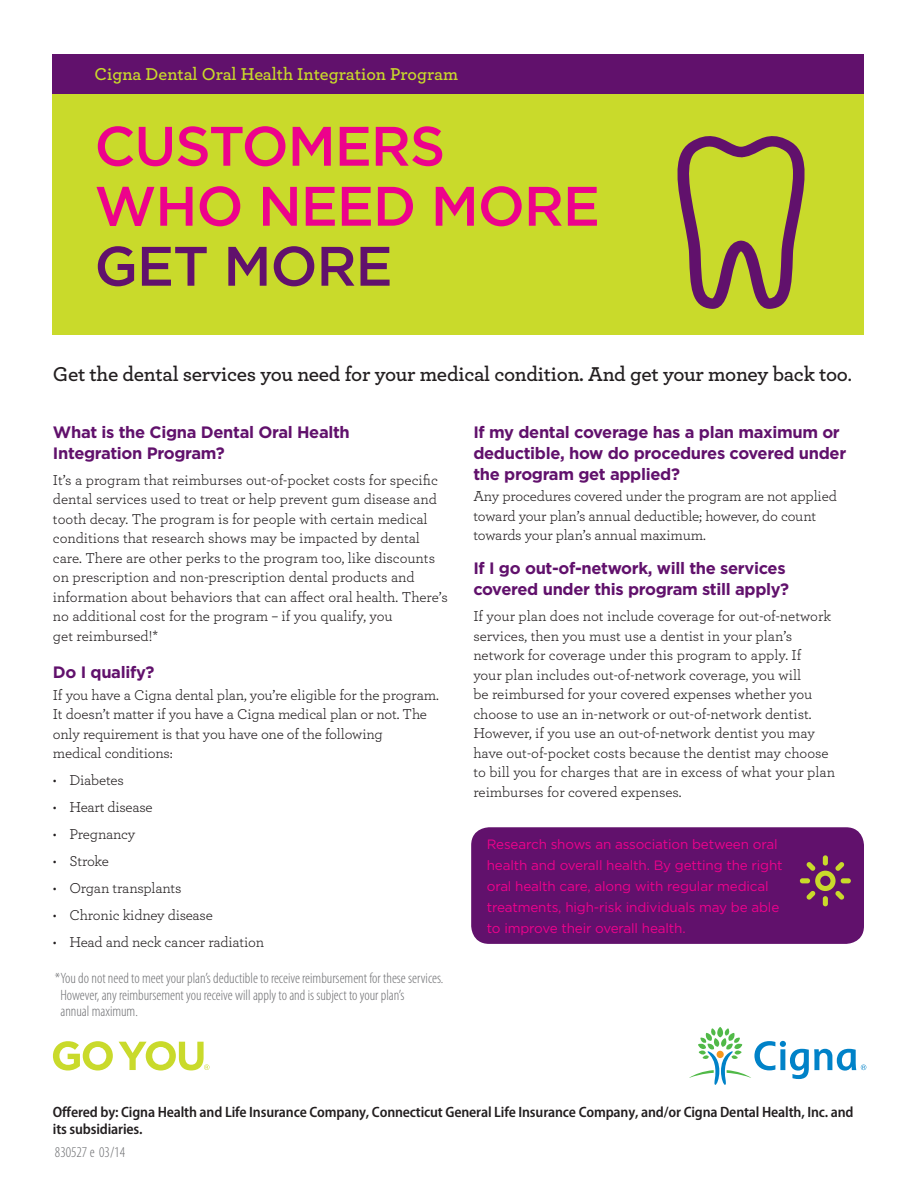
<style>
.page{position:relative;width:918px;height:1188px;background:#fff}
.page>*{position:absolute;margin:0;border:0;box-sizing:border-box;transform-origin:0 0}
.G-lower_case_head{font:500 55.5px/60px "Gotham";letter-spacing:-.02em;color:#ed028c}
.A-Intro_Copy{font:600 21px "Archer";letter-spacing:-.01em;color:#231f20}
.A-Eyebrow{font:600 18px "Archer";color:#c9da2b}
.G-Subhead-color{font:700 16.5px/21px "Gotham";letter-spacing:-.02em;color:#61116c}
.A-Body_Copy{font:15px/19.5px "Archer";letter-spacing:-.01em;color:#231f20}
.M-Sources-Footnotes{font:300 condensed 15px/16.5px "Myriad Pro";color:#6c6d70}
.M-Insured_legal{font:600 semi-condensed 15px/16.5px "Myriad Pro";letter-spacing:-.01em;color:#231f20}
.A-Bullet_Copy{font:15px "Archer";letter-spacing:-.01em;color:#231f20}
.M-Legal_copy_Cat{font:300 condensed 15px "Myriad Pro";color:#6c6d70}
.A-sidebar_text_alter{font:13.5px/21px "Gotham";letter-spacing:-.01em;color:#ed028c}
.s1{color:#61116c}
.s2{font-size:18px}
</style>
<div class="page">
<div style="left:53px;top:54px;width:811px;height:281px;background:#c9da2b"></div>
<svg style="left:689px;top:1027px;width:177px;height:58px"></svg>
<svg style="left:53px;top:1041px;width:60px;height:30px"></svg>
<svg style="left:119px;top:1041px;width:91px;height:30px"></svg>
<div style="left:53px;top:54px;width:811px;height:39px;background:#61116c"></div>
<svg style="left:677px;top:136px;width:128px;height:173px"></svg>
<div style="left:471px;top:827px;width:393px;height:117px;background:#61116c;border-radius:18px"></div>
<div style="left:823px;top:855px;width:5px;height:11px;background:#c9da2b;border-radius:3px"></div>
<div style="left:841px;top:878px;width:10px;height:5px;background:#c9da2b;border-radius:3px"></div>
<div style="left:823px;top:896px;width:5px;height:10px;background:#c9da2b;border-radius:3px"></div>
<div style="left:800px;top:878px;width:10px;height:5px;background:#c9da2b;border-radius:3px"></div>
<svg style="left:806px;top:862px;width:38px;height:38px"></svg>
<p class="A-Eyebrow" style="left:94px;top:61px;width:365px">Cigna Dental Oral Health Integration Program</p>
<p class="G-lower_case_head" style="left:94px;top:115px;width:507px">CUSTOMERS<br>WHO NEED MORE<br><span class="s1">GET MORE</span></p>
<p class="A-Intro_Copy" style="left:53px;top:359px;width:800px">Get the dental services you need for your medical condition. And get your money back too<span class="s2">.</span></p>
<p class="G-Subhead-color" style="left:53px;top:421px;width:299px">What is the Cigna Dental Oral Health<br>Integration Program?</p>
<p class="A-Body_Copy" style="left:53px;top:469px;width:396px">It’s a program that reimburses out-of-pocket costs for specific dental services used to treat or help prevent gum disease and tooth decay. The program is for people with certain medical conditions that research shows may be impacted by dental care. There are other perks to the program too, like discounts on prescription and non-prescription dental products and information about behaviors that can affect oral health. There’s no additional cost for the program – if you qualify, you<br>get reimbursed!*</p>
<p class="G-Subhead-color" style="left:53px;top:661px;width:103px">Do I qualify?</p>
<p class="A-Body_Copy" style="left:53px;top:684px;width:387px">If you have a Cigna dental plan, you’re eligible for the program.<br>It doesn’t matter if you have a Cigna medical plan or not. The only requirement is that you have one of the following<br>medical conditions:</p>
<p class="A-Bullet_Copy" style="left:53px;top:770px;width:73px">• Diabetes</p>
<p class="A-Bullet_Copy" style="left:53px;top:797px;width:101px">• Heart disease</p>
<p class="A-Bullet_Copy" style="left:53px;top:824px;width:84px">• Pregnancy</p>
<p class="A-Bullet_Copy" style="left:53px;top:851px;width:58px">• Stroke</p>
<p class="A-Bullet_Copy" style="left:53px;top:878px;width:130px">• Organ transplants</p>
<p class="A-Bullet_Copy" style="left:53px;top:905px;width:162px">• Chronic kidney disease</p>
<p class="A-Bullet_Copy" style="left:53px;top:932px;width:213px">• Head and neck cancer radiation</p>
<p class="M-Sources-Footnotes" style="left:60px;top:971px;width:385px;text-indent:-5px">*You do not need to meet your plan’s deductible to receive reimbursement for these services.<br>However, any reimbursement you receive will apply to and is subject to your plan’s<br>annual maximum.</p>
<p class="G-Subhead-color" style="left:473px;top:421px;width:374px">If my dental coverage has a plan maximum or deductible, how do procedures covered under the program get applied?</p>
<p class="A-Body_Copy" style="left:473px;top:486px;width:365px">Any procedures covered under the program are not applied toward your plan’s annual deductible; however, do count towards your plan’s annual maximum.</p>
<p class="G-Subhead-color" style="left:473px;top:558px;width:317px">If I go out-of-network, will the services covered under this program still apply?</p>
<p class="A-Body_Copy" style="left:473px;top:606px;width:363px">If your plan does not include coverage for out-of-network services, then you must use a dentist in your plan’s network for coverage under this program to apply. If<br>your plan includes out-of-network coverage, you will<br>be reimbursed for your covered expenses whether you choose to use an in-network or out-of-network dentist.<br>However, if you use an out-of-network dentist you may have out-of-pocket costs because the dentist may choose to bill you for charges that are in excess of what your plan reimburses for covered expenses.</p>
<p class="A-sidebar_text_alter" style="left:487px;top:833px;width:297px">Research shows an association between oral health and overall health. By getting the right oral health care, along with regular medical treatments, high-risk individuals may be able to improve their overall health.</p>
<p class="M-Insured_legal" style="left:53px;top:1104px;width:802px">Offered by: Cigna Health and Life Insurance Company, Connecticut General Life Insurance Company, and/or Cigna Dental Health, Inc. and its subsidiaries.</p>
<p class="M-Legal_copy_Cat" style="left:55px;top:1144px;width:72px">830527 e 03/14</p>
</div>
